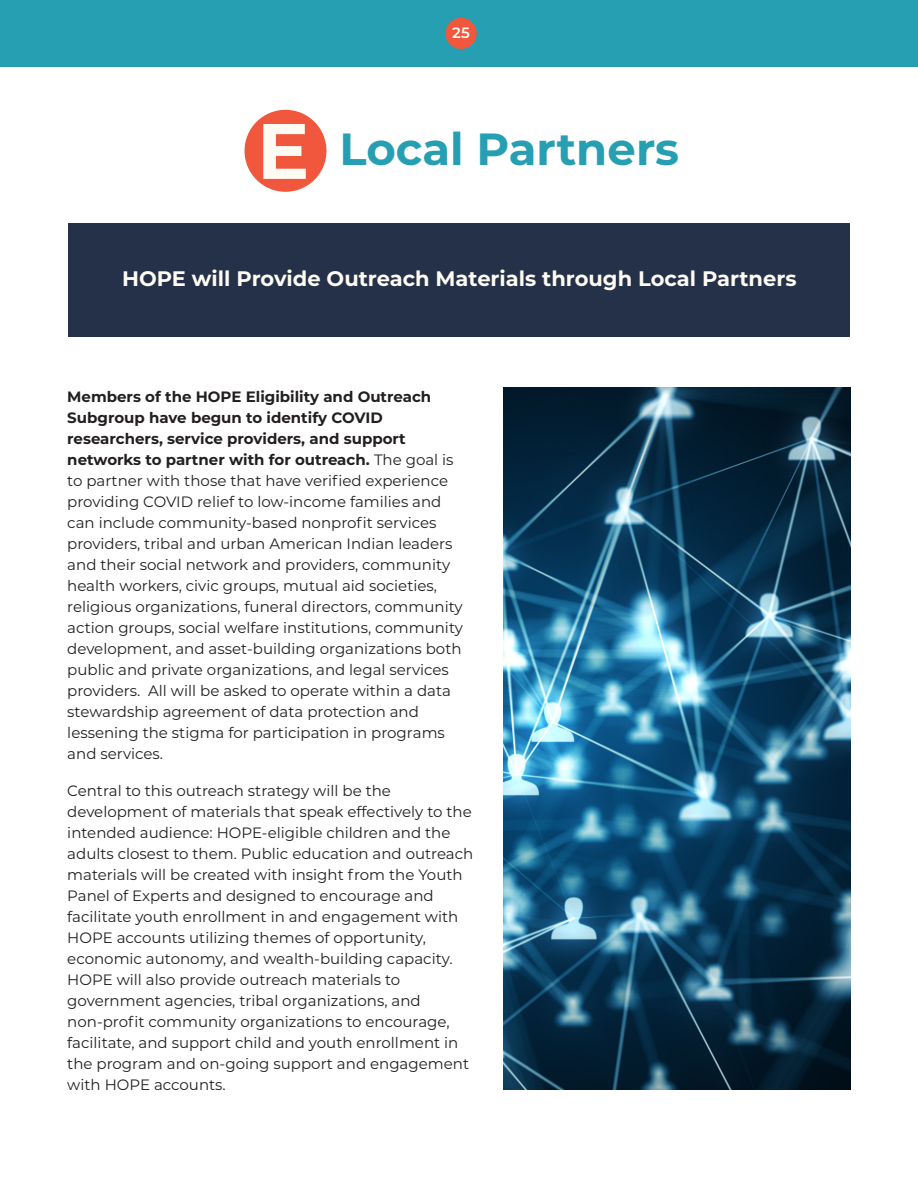
<style>
.page{position:relative;width:918px;height:1188px;background:#fff}
.page>*{position:absolute;margin:0;border:0;box-sizing:border-box;transform-origin:0 0}
._29_Bold_Left{font:700 78.45px "Montserrat";color:#fefbf2}
._16_Bold_20_Left{font:700 45px "Montserrat";color:#279fb2}
._16_Bold_20_Left-2{font:700 21px "Montserrat";color:#fefbf2}
._10_Reg_14_Left{font:15px/21px "Montserrat";color:#231f20}
._29_Bold_Left-2{font:600 15px "Montserrat";color:#fefbf2}
.s1{font-weight:700}
</style>
<div class="page">
<div style="left:0;top:0;width:918px;height:67px;background:#279fb2"></div>
<div style="left:446px;top:18px;width:31px;height:31px;background:#f0573c;border-radius:50%"></div>
<img style="left:503px;top:387px;width:347px;height:703px">
<div style="left:68px;top:223px;width:782px;height:113px;background:#253148"></div>
<div style="left:245px;top:110px;width:81px;height:82px;background:#f0573c;border-radius:50%"></div>
<p class="_29_Bold_Left-2" style="left:452px;top:22px;width:19px">25</p>
<p class="_29_Bold_Left" style="left:257px;top:94px;width:54px">E</p>
<p class="_16_Bold_20_Left" style="left:339px;top:117px;width:341px">Local Partners</p>
<p class="_16_Bold_20_Left-2" style="left:122px;top:263px;width:676px">HOPE will Provide Outreach Materials through Local Partners</p>
<p class="_10_Reg_14_Left" style="left:67px;top:385px;width:397px"><span class="s1">Members of the HOPE Eligibility and Outreach Subgroup have begun to identify COVID researchers, service providers, and support networks to partner with for outreach.</span> The goal is to partner with those that have verified experience providing COVID relief to low-income families and can include community-based nonprofit services providers, tribal and urban American Indian leaders and their social network and providers, community health workers, civic groups, mutual aid societies, religious organizations, funeral directors, community action groups, social welfare institutions, community development, and asset-building organizations both public and private organizations, and legal services providers. All will be asked to operate within a data stewardship agreement of data protection and lessening the stigma for participation in programs and services.</p>
<p class="_10_Reg_14_Left" style="left:67px;top:780px;width:408px">Central to this outreach strategy will be the development of materials that speak effectively to the intended audience: HOPE-eligible children and the adults closest to them. Public education and outreach materials will be created with insight from the Youth Panel of Experts and designed to encourage and facilitate youth enrollment in and engagement with HOPE accounts utilizing themes of opportunity, economic autonomy, and wealth-building capacity.<br>HOPE will also provide outreach materials to government agencies, tribal organizations, and non-profit community organizations to encourage, facilitate, and support child and youth enrollment in the program and on-going support and engagement with HOPE accounts.</p>
</div>
